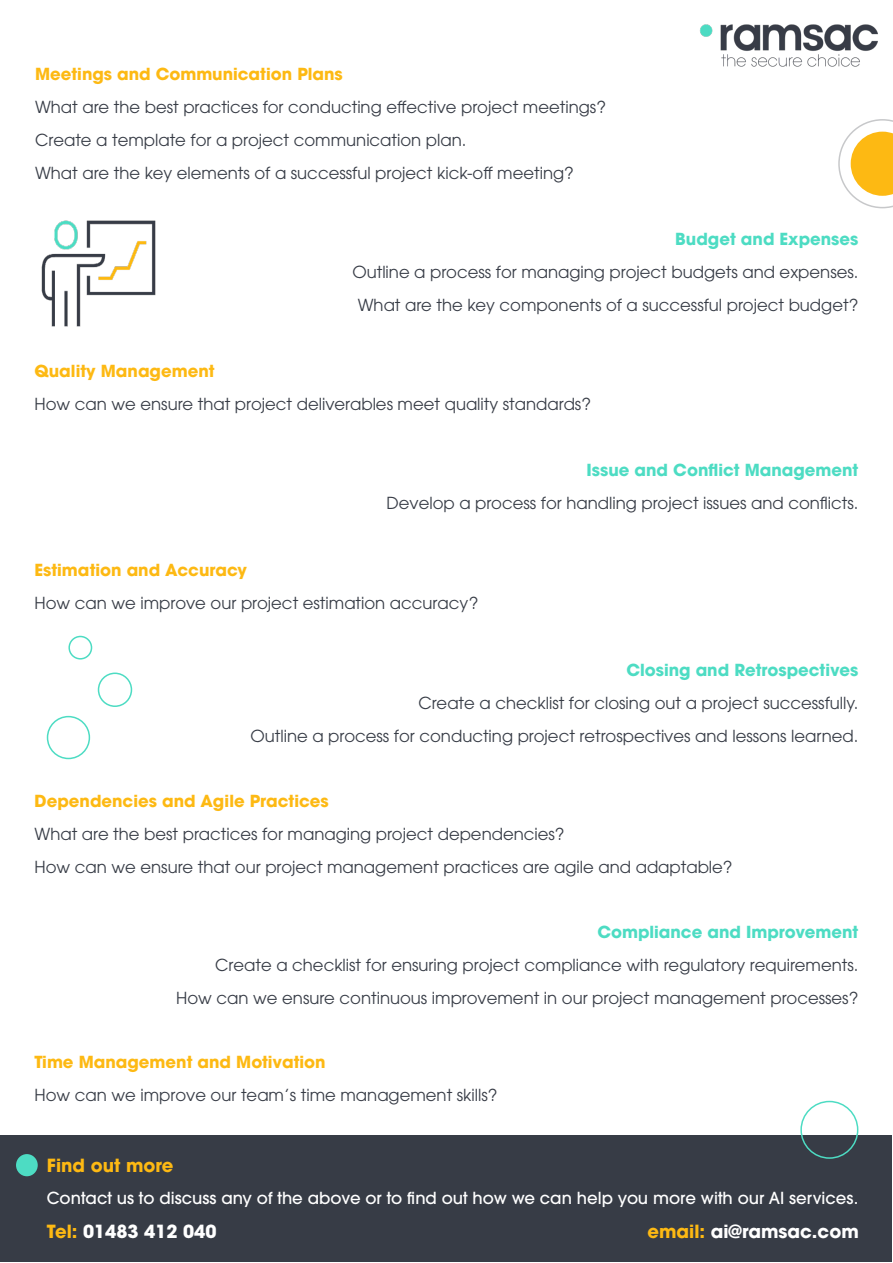
<style>
.page{position:relative;width:893px;height:1263px;background:#fff}
.page>*{position:absolute;margin:0;border:0;box-sizing:border-box;transform-origin:0 0}
.t1{font:700 18px "ITC Avant Garde Std";color:#fff}
.t2{font:700 18px "ITC Avant Garde Std";color:#fdb913}
.t3{font:16.5px/33px "ITC Avant Garde Std";color:#373c46}
.t4{font:700 16.5px "ITC Avant Garde Std";color:#fdb913}
.t5{font:700 16.5px "ITC Avant Garde Std";color:#4ddcc3}
.t6{font:500 16.5px "ITC Avant Garde Std";color:#fff}
.s1{color:#fdb913}
</style>
<div class="page">
<img style="left:41px;top:220px;width:115px;height:107px">
<div style="left:47px;top:716px;width:43px;height:43px;border:2px solid #4ddcc3;border-radius:50%"></div>
<div style="left:98px;top:672px;width:34px;height:35px;border:2px solid #4ddcc3;border-radius:50%"></div>
<div style="left:68px;top:636px;width:24px;height:23px;border:2px solid #4ddcc3;border-radius:50%"></div>
<svg style="left:838px;top:119px;width:55px;height:89px"></svg>
<img style="left:700px;top:24px;width:178px;height:43px">
<div style="left:1px;top:1135px;width:891px;height:127px;background:#373c46"></div>
<div style="left:16px;top:1154px;width:22px;height:22px;background:#4ddcc3;border-radius:50%"></div>
<div style="left:800px;top:1101px;width:58px;height:58px;border:2px solid #4ddcc3;border-radius:50%"></div>
<p class="t4" style="left:35px;top:63px;width:309px">Meetings and Communication Plans</p>
<p class="t3" style="left:35px;top:90px;width:572px">What are the best practices for conducting effective project meetings?<br>Create a template for a project communication plan.<br>What are the key elements of a successful project kick-off meeting?</p>
<p class="t5" style="left:675px;top:227px;width:185px">Budget and Expenses</p>
<p class="t3" style="left:352px;top:255px;width:508px;text-align:center">Outline a process for managing project budgets and expenses.<br>What are the key components of a successful project budget?</p>
<p class="t4" style="left:35px;top:360px;width:182px">Quality Management</p>
<p class="t3" style="left:35px;top:387px;width:558px">How can we ensure that project deliverables meet quality standards?</p>
<p class="t5" style="left:587px;top:459px;width:273px">Issue and Conflict Management</p>
<p class="t3" style="left:387px;top:487px;width:473px">Develop a process for handling project issues and conflicts.</p>
<p class="t4" style="left:35px;top:559px;width:214px">Estimation and Accuracy</p>
<p class="t3" style="left:35px;top:587px;width:445px">How can we improve our project estimation accuracy?</p>
<p class="t5" style="left:626px;top:659px;width:234px">Closing and Retrospectives</p>
<p class="t3" style="left:250px;top:686px;width:609px;text-align:right">Create a checklist for closing out a project successfully.<br>Outline a process for conducting project retrospectives and lessons learned.</p>
<p class="t4" style="left:35px;top:790px;width:296px">Dependencies and Agile Practices</p>
<p class="t3" style="left:35px;top:817px;width:700px">What are the best practices for managing project dependencies?<br>How can we ensure that our project management practices are agile and adaptable?</p>
<p class="t5" style="left:597px;top:920px;width:262px">Compliance and Improvement</p>
<p class="t3" style="left:176px;top:948px;width:684px;text-align:right">Create a checklist for ensuring project compliance with regulatory requirements.<br>How can we ensure continuous improvement in our project management processes?</p>
<p class="t4" style="left:35px;top:1051px;width:293px">Time Management and Motivation</p>
<p class="t3" style="left:35px;top:1079px;width:465px">How can we improve our team’s time management skills?</p>
<p class="t2" style="left:47px;top:1153px;width:128px">Find out more</p>
<p class="t6" style="left:47px;top:1188px;width:813px">Contact us to discuss any of the above or to find out how we can help you more with our AI services.</p>
<p class="t1" style="left:47px;top:1219px;width:171px"><span class="s1">Tel:</span> 01483 412 040</p>
<p class="t1" style="left:647px;top:1219px;width:213px"><span class="s1">email:</span> ai@ramsac.com</p>
</div>
